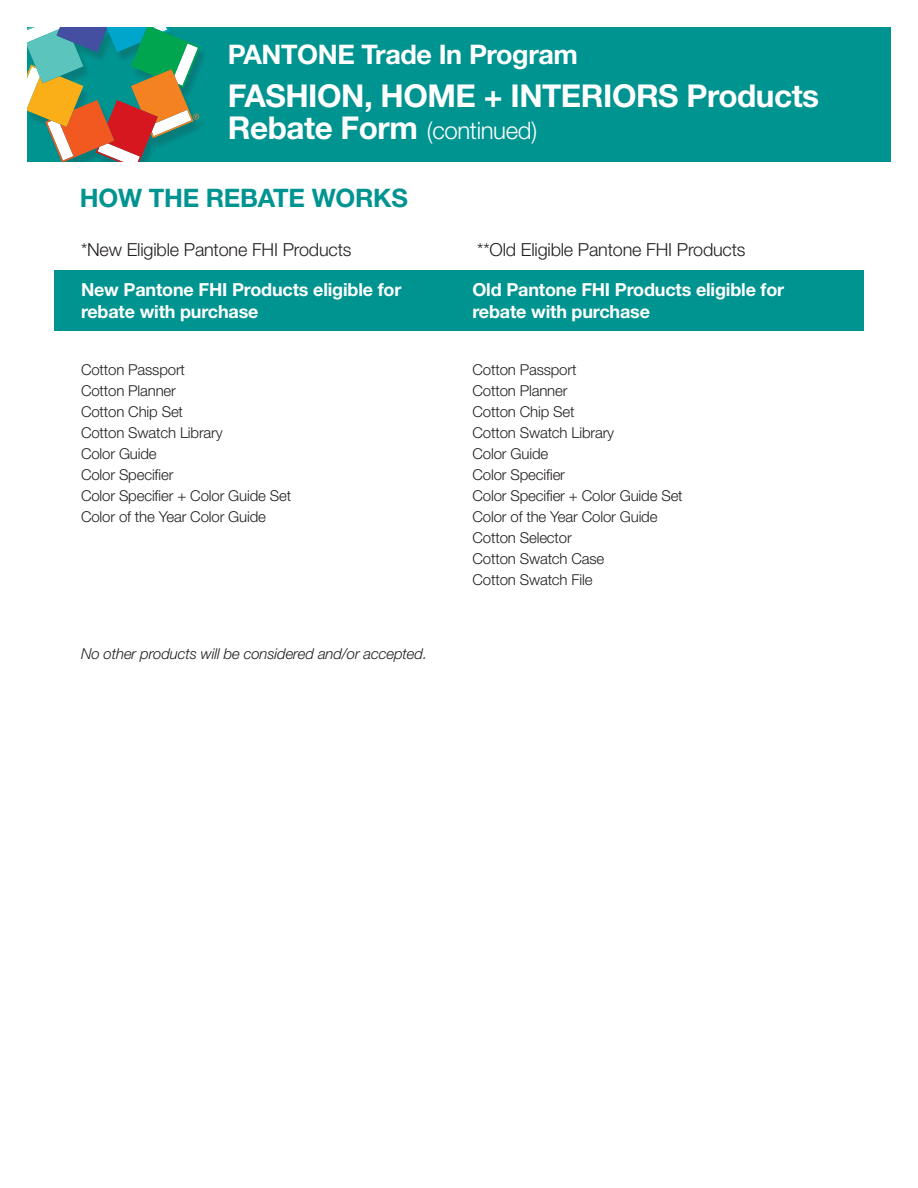
<style>
.page{position:relative;width:918px;height:1188px;background:#fff}
.page>*{position:absolute;margin:0;border:0;box-sizing:border-box;transform-origin:0 0}
.t1{font:700 31.5px "Helvetica Neue LT Std";letter-spacing:-.015em;color:#fff}
.t2{font:700 27px "Helvetica Neue LT Std";letter-spacing:-.015em;color:#fff}
.t3{font:700 25.5px "Helvetica Neue LT Std";letter-spacing:-.01em;color:#009491}
.t4{font:300 24px "Helvetica Neue LT Std";letter-spacing:-.015em;color:#fff}
.t5{font:700 18px/21.6px "Helvetica Neue LT Std";letter-spacing:-.01em;color:#fff}
.t6{font:300 18px "Helvetica Neue LT Std";letter-spacing:-.01em;color:#231f20}
.t7{font:300 15px "Helvetica Neue LT Std";letter-spacing:-.01em;color:#231f20}
.t8{font:italic 300 15px "Helvetica Neue LT Std";letter-spacing:-.01em;color:#231f20}
.s1{font-weight:700;font-size:31.5px}
</style>
<div class="page">
<div style="left:27px;top:27px;width:864px;height:135px;background:#009491"></div>
<div style="left:27px;top:30px;width:181px;height:144px;background:#231f20;opacity:.2"></div>
<svg style="left:27px;top:27px;width:173px;height:135px"></svg>
<div style="left:27px;top:162px;width:152px;height:19px;background:#fff"></div>
<div style="left:54px;top:270px;width:810px;height:61px;background:#009491"></div>
<p class="t2" style="left:228px;top:38px;width:352px">PANTONE Trade In Program</p>
<p class="t1" style="left:228px;top:76px;width:593px">FASHION, HOME + INTERIORS Products</p>
<p class="t4" style="left:228px;top:115px;width:311px"><span class="s1">Rebate Form</span> (continued)</p>
<p class="t3" style="left:80px;top:182px;width:330px">HOW THE REBATE WORKS</p>
<p class="t6" style="left:81px;top:238px;width:272px">*New Eligible Pantone FHI Products</p>
<p class="t6" style="left:477px;top:238px;width:270px">**Old Eligible Pantone FHI Products</p>
<p class="t5" style="left:81px;top:279px;width:322px">New Pantone FHI Products eligible for rebate with purchase</p>
<p class="t5" style="left:472px;top:279px;width:313px">Old Pantone FHI Products eligible for rebate with purchase</p>
<p class="t7" style="left:81px;top:361px;width:106px">Cotton Passport</p>
<p class="t7" style="left:81px;top:382px;width:97px">Cotton Planner</p>
<p class="t7" style="left:81px;top:403px;width:104px">Cotton Chip Set</p>
<p class="t7" style="left:81px;top:424px;width:143px">Cotton Swatch Library</p>
<p class="t7" style="left:81px;top:445px;width:77px">Color Guide</p>
<p class="t7" style="left:81px;top:466px;width:94px">Color Specifier</p>
<p class="t7" style="left:81px;top:487px;width:212px">Color Specifier + Color Guide Set</p>
<p class="t7" style="left:81px;top:508px;width:187px">Color of the Year Color Guide</p>
<p class="t8" style="left:81px;top:644px;width:348px">No other products will be considered and/or accepted.</p>
<p class="t7" style="left:472px;top:361px;width:106px">Cotton Passport</p>
<p class="t7" style="left:472px;top:382px;width:97px">Cotton Planner</p>
<p class="t7" style="left:472px;top:403px;width:104px">Cotton Chip Set</p>
<p class="t7" style="left:472px;top:424px;width:143px">Cotton Swatch Library</p>
<p class="t7" style="left:472px;top:445px;width:77px">Color Guide</p>
<p class="t7" style="left:472px;top:466px;width:94px">Color Specifier</p>
<p class="t7" style="left:472px;top:487px;width:212px">Color Specifier + Color Guide Set</p>
<p class="t7" style="left:472px;top:508px;width:187px">Color of the Year Color Guide</p>
<p class="t7" style="left:472px;top:529px;width:101px">Cotton Selector</p>
<p class="t7" style="left:472px;top:550px;width:133px">Cotton Swatch Case</p>
<p class="t7" style="left:472px;top:571px;width:121px">Cotton Swatch File</p>
</div>
